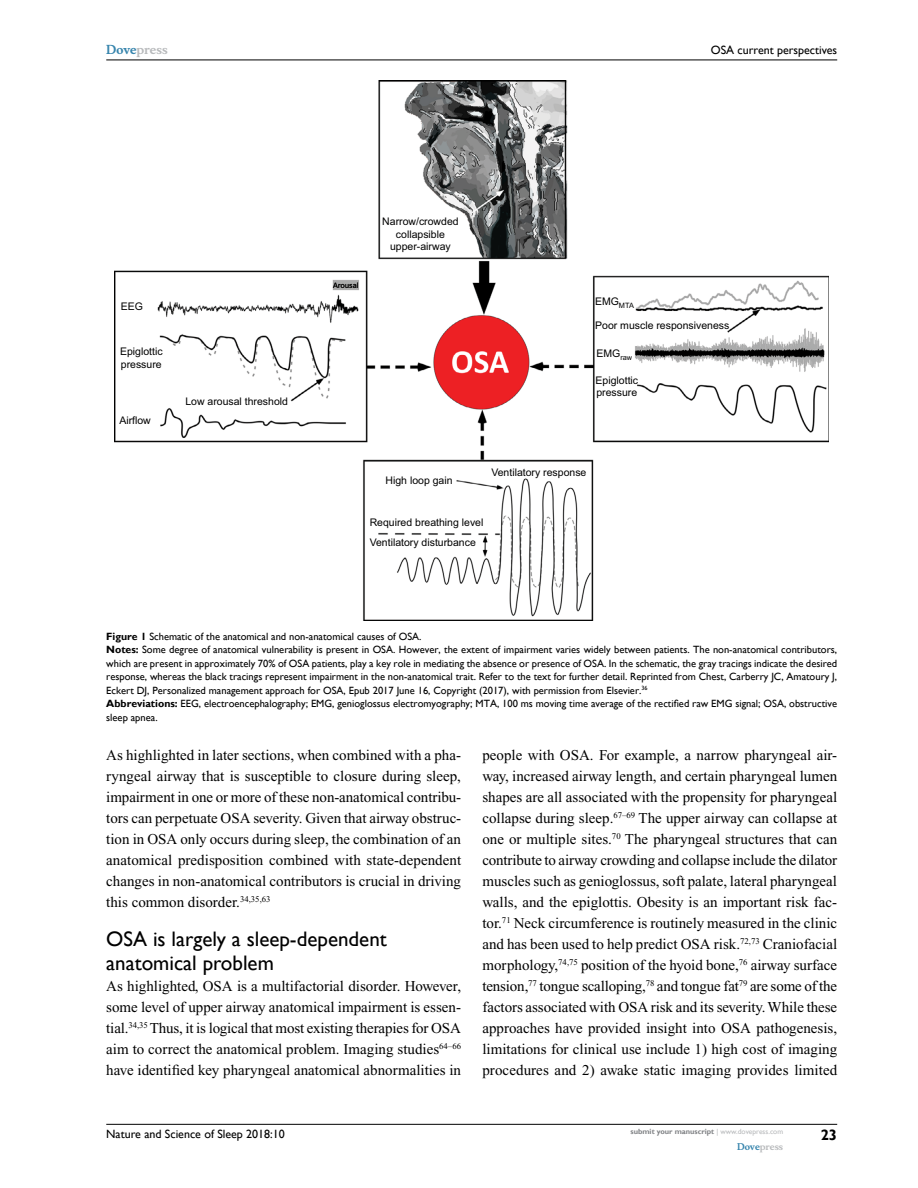
<style>
.page{position:relative;width:918px;height:1188px;background:#fff}
.page>*{position:absolute;margin:0;border:0;box-sizing:border-box;transform-origin:0 0}
.t1{font:21px/24px "Gill Sans";color:#000}
.t2{font:15px/21px "Times New Roman";color:#000;text-align:justify}
.t3{font:700 15px "Gill Sans";color:#000}
.t4{font:12px "Gill Sans";color:#000}
.t5{font:700 12px "Musee";color:#b8babc}
.t6{font:10.5px/13.5px "Gill Sans";color:#000}
.t7{font:10.5px/12.6px "Arial";color:#000}
.t8{font:700 9px "Musee";color:#b8babc}
.t9{font:700 7.5px "Gill Sans";color:#808285}
.t10{font:7.5px "Arial";color:#000}
.s1{color:#3785ad}
.s2{font-weight:700}
.s3{font-weight:400;color:#b8babc}
</style>
<div class="page">
<hr style="left:106px;top:1124px;width:731px;height:1px;background:#000">
<hr style="left:106px;top:60px;width:731px;height:1px;background:#000">
<img style="left:115px;top:81px;width:714px;height:539px">
<p class="t5" style="left:106px;top:43px;width:63px"><span class="s1">Dove</span>press</p>
<p class="t4" style="left:711px;top:43px;width:128px">OSA current perspectives</p>
<p class="t7" style="left:121px;top:300px;width:24px">EEG</p>
<p class="t7" style="left:120px;top:345px;width:44px">Epiglottic pressure</p>
<p class="t7" style="left:119px;top:414px;width:33px">Airflow</p>
<p class="t7" style="left:185px;top:395px;width:104px">Low arousal threshold</p>
<p class="t10" style="left:333px;top:280px;width:27px">Arousal</p>
<p class="t7" style="left:382px;top:215px;width:78px;text-align:center">Narrow/crowded collapsible upper-airway</p>
<p class="t7" style="left:595px;top:295px;width:40px">EMG<sub>MTA</sub></p>
<p class="t7" style="left:595px;top:319px;width:136px">Poor muscle responsiveness</p>
<p class="t7" style="left:596px;top:347px;width:37px">EMG<sub>raw</sub></p>
<p class="t7" style="left:596px;top:374px;width:44px">Epiglottic pressure</p>
<p class="t7" style="left:386px;top:474px;width:69px">High loop gain</p>
<p class="t7" style="left:370px;top:512px;width:115px;line-height:20.5px">Required breathing level<br>Ventilatory disturbance</p>
<p class="t7" style="left:491px;top:466px;width:97px">Ventilatory response</p>
<p class="t6" style="left:106px;top:630px;width:732px"><span class="s2">Figure 1</span> Schematic of the anatomical and non-anatomical causes of OSA.<br><span class="s2">Notes:</span> Some degree of anatomical vulnerability is present in OSA. However, the extent of impairment varies widely between patients. The non-anatomical contributors, which are present in approximately 70% of OSA patients, play a key role in mediating the absence or presence of OSA. In the schematic, the gray tracings indicate the desired response, whereas the black tracings represent impairment in the non-anatomical trait. Refer to the text for further detail. Reprinted from Chest, Carberry JC, Amatoury J, Eckert DJ, Personalized management approach for OSA, Epub 2017 June 16, Copyright (2017), with permission from Elsevier.<sup>36<br></sup><span class="s2">Abbreviations:</span> EEG, electroencephalography; EMG, genioglossus electromyography; MTA, 100 ms moving time average of the rectified raw EMG signal; OSA, obstructive sleep apnea.</p>
<p class="t2" style="left:106px;top:744px;width:357px">As highlighted in later sections, when combined with a pha&shy;ryngeal airway that is susceptible to closure during sleep, impairment in one or more of these non-anatomical contribu&shy;tors can perpetuate OSA severity. Given that airway obstruc&shy;tion in OSA only occurs during sleep, the combination of an anatomical predisposition combined with state-dependent changes in non-anatomical contributors is crucial in driving this common disorder.<sup>34,35,63</sup></p>
<h1 class="t1" style="left:106px;top:927px;width:282px">OSA is largely a sleep-dependent anatomical problem</h1>
<p class="t2" style="left:106px;top:975px;width:356px">As highlighted, OSA is a multifactorial disorder. However, some level of upper airway anatomical impairment is essen&shy;tial.<sup>34,35</sup> Thus, it is logical that most existing therapies for OSA aim to correct the anatomical problem. Imaging studies<sup>64–66 </sup>have identified key pharyngeal anatomical abnormalities in</p>
<p class="t2" style="left:482px;top:744px;width:356px">people with OSA. For example, a narrow pharyngeal air&shy;way, increased airway length, and certain pharyngeal lumen shapes are all associated with the propensity for pharyngeal collapse during sleep.<sup>67–69</sup> The upper airway can collapse at one or multiple sites.<sup>70</sup> The pharyngeal structures that can contribute to airway crowding and collapse include the dilator muscles such as genioglossus, soft palate, lateral pharyngeal walls, and the epiglottis. Obesity is an important risk fac&shy;tor.<sup>71</sup> Neck circumference is routinely measured in the clinic and has been used to help predict OSA risk.<sup>72,73</sup> Craniofacial morphology,<sup>74,75</sup> position of the hyoid bone,<sup>76</sup> airway surface tension,<sup>77</sup> tongue scalloping,<sup>78</sup> and tongue fat<sup>79</sup> are some of the factors associated with OSA risk and its severity. While these approaches have provided insight into OSA pathogenesis, limitations for clinical use include 1) high cost of imaging procedures and 2) awake static imaging provides limited</p>
<p class="t4" style="left:106px;top:1127px;width:180px">Nature and Science of Sleep 2018:10</p>
<p class="t9" style="left:631px;top:1127px;width:154px">submit your manuscript <span class="s3">| www.dovepress.com</span></p>
<p class="t8" style="left:737px;top:1141px;width:48px"><span class="s1">Dove</span>press</p>
<p class="t3" style="left:821px;top:1126px;width:18px">23</p>
</div>
